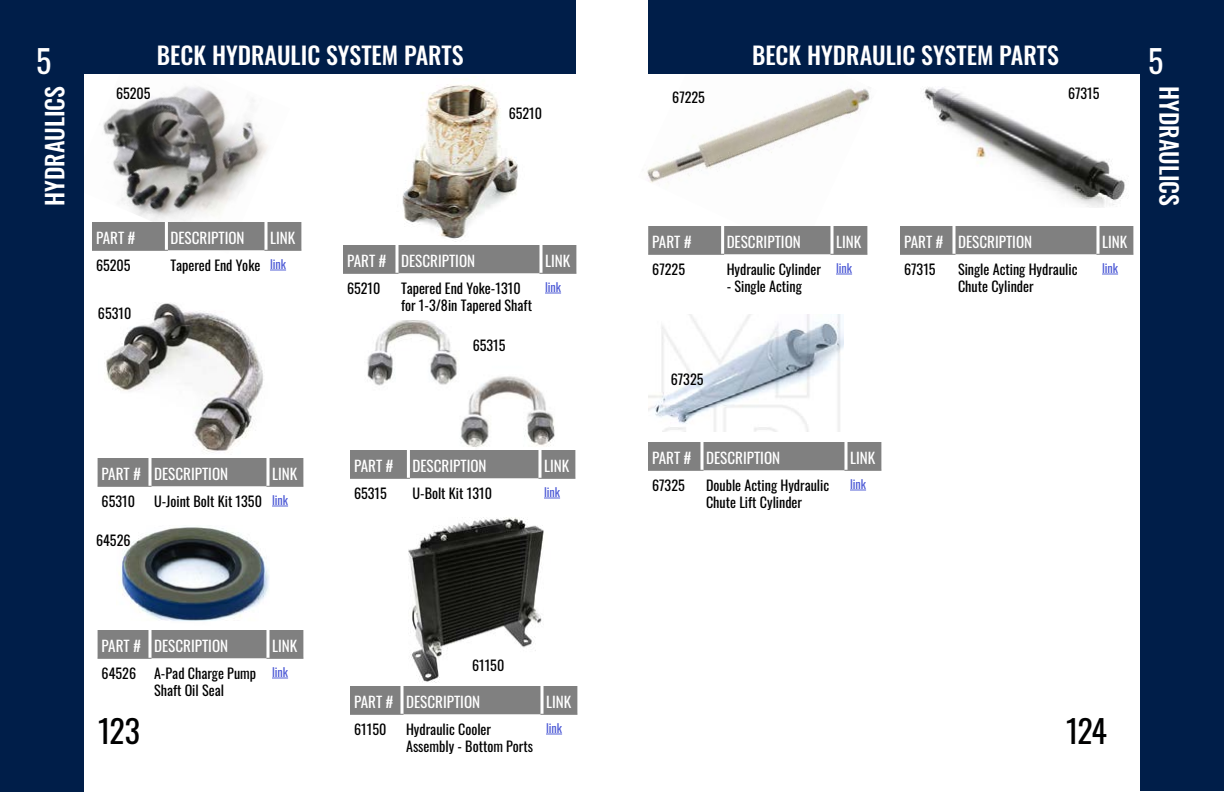
<style>
.page{position:relative;width:1224px;height:792px;background:#fff}
.page>*{position:absolute;margin:0;border:0;box-sizing:border-box;transform-origin:0 0}
.t1{font:32px "Oswald";letter-spacing:-.04em;color:#000101}
.t2{font:32px "Oswald";color:#fff}
.t3{font:500 24px "Oswald";color:#fff}
.t4{font:15.1px "Oswald";color:#fff}
.t5{font:14.1px/17px "Oswald";color:#000}
.t6{font:12.1px "Oswald";color:#4f5cd6}
</style>
<div class="page">
<img style="left:648px;top:314px;width:196px;height:118px">
<img style="left:924px;top:87px;width:202px;height:121px">
<img style="left:647px;top:88px;width:223px;height:165px">
<img style="left:408px;top:517px;width:136px;height:166px">
<img style="left:119px;top:527px;width:150px;height:94px">
<img style="left:367px;top:320px;width:188px;height:127px">
<img style="left:106px;top:303px;width:157px;height:150px">
<img style="left:402px;top:85px;width:116px;height:157px">
<img style="left:103px;top:86px;width:165px;height:165px">
<div style="left:0;top:0;width:84px;height:792px;background:#001e49"></div>
<div style="left:0;top:0;width:1224px;height:74px;background:#001e49"></div>
<div style="left:1140px;top:0;width:84px;height:791px;background:#001e49"></div>
<div style="left:576px;top:0;width:72px;height:86px;background:#fff"></div>
<div style="left:92px;top:222px;width:209px;height:28px;background:#808080"></div>
<hr style="left:165px;top:222px;width:3px;height:28px;background:#fff">
<svg style="left:264px;top:222px;width:4px;height:28px"></svg>
<hr style="left:92px;top:250px;width:76px;height:1px;background:#808080">
<hr style="left:264px;top:250px;width:37px;height:1px;background:#808080">
<svg style="left:270px;top:270px;width:16px;height:1px"></svg>
<div style="left:648px;top:226px;width:219px;height:28px;background:#808080"></div>
<hr style="left:721px;top:226px;width:3px;height:28px;background:#fff">
<svg style="left:830px;top:226px;width:4px;height:28px"></svg>
<hr style="left:648px;top:254px;width:76px;height:1px;background:#808080">
<hr style="left:830px;top:254px;width:37px;height:1px;background:#808080">
<svg style="left:836px;top:274px;width:16px;height:1px"></svg>
<div style="left:98px;top:458px;width:205px;height:28px;background:#808080"></div>
<svg style="left:148px;top:458px;width:4px;height:28px"></svg>
<svg style="left:266px;top:458px;width:4px;height:28px"></svg>
<hr style="left:98px;top:486px;width:54px;height:1px;background:#808080">
<hr style="left:266px;top:486px;width:37px;height:1px;background:#808080">
<svg style="left:272px;top:506px;width:16px;height:1px"></svg>
<div style="left:98px;top:630px;width:205px;height:28px;background:#808080"></div>
<svg style="left:148px;top:630px;width:4px;height:28px"></svg>
<svg style="left:266px;top:630px;width:4px;height:28px"></svg>
<hr style="left:98px;top:658px;width:54px;height:1px;background:#808080">
<hr style="left:266px;top:658px;width:37px;height:1px;background:#808080">
<svg style="left:272px;top:678px;width:16px;height:1px"></svg>
<div style="left:343px;top:245px;width:233px;height:28px;background:#808080"></div>
<svg style="left:395px;top:245px;width:4px;height:28px"></svg>
<svg style="left:539px;top:245px;width:4px;height:28px"></svg>
<hr style="left:343px;top:273px;width:56px;height:1px;background:#808080">
<hr style="left:539px;top:273px;width:37px;height:1px;background:#808080">
<svg style="left:545px;top:293px;width:16px;height:1px"></svg>
<div style="left:900px;top:226px;width:233px;height:28px;background:#808080"></div>
<svg style="left:952px;top:226px;width:4px;height:28px"></svg>
<svg style="left:1096px;top:226px;width:4px;height:28px"></svg>
<hr style="left:900px;top:254px;width:56px;height:1px;background:#808080">
<hr style="left:1096px;top:254px;width:37px;height:1px;background:#808080">
<svg style="left:1102px;top:274px;width:16px;height:1px"></svg>
<div style="left:648px;top:442px;width:233px;height:28px;background:#808080"></div>
<svg style="left:700px;top:442px;width:4px;height:28px"></svg>
<svg style="left:844px;top:442px;width:4px;height:28px"></svg>
<hr style="left:648px;top:470px;width:56px;height:1px;background:#808080">
<hr style="left:844px;top:470px;width:37px;height:1px;background:#808080">
<svg style="left:850px;top:490px;width:16px;height:1px"></svg>
<div style="left:350px;top:450px;width:225px;height:28px;background:#808080"></div>
<hr style="left:407px;top:450px;width:3px;height:28px;background:#fff">
<svg style="left:538px;top:450px;width:4px;height:28px"></svg>
<hr style="left:350px;top:478px;width:60px;height:1px;background:#808080">
<hr style="left:538px;top:478px;width:37px;height:1px;background:#808080">
<svg style="left:544px;top:498px;width:16px;height:1px"></svg>
<div style="left:350px;top:686px;width:227px;height:28px;background:#808080"></div>
<svg style="left:400px;top:686px;width:4px;height:28px"></svg>
<svg style="left:540px;top:686px;width:4px;height:28px"></svg>
<hr style="left:350px;top:714px;width:54px;height:1px;background:#808080">
<hr style="left:540px;top:714px;width:37px;height:1px;background:#808080">
<svg style="left:546px;top:734px;width:16px;height:1px"></svg>
<h2 class="t3" style="left:157px;top:42px;width:308px">BECK HYDRAULIC SYSTEM PARTS</h2>
<h2 class="t3" style="left:752px;top:42px;width:308px">BECK HYDRAULIC SYSTEM PARTS</h2>
<h1 class="t2" style="left:36px;top:33px;width:17px">5</h1>
<h1 class="t2" style="left:1148px;top:33px;width:17px">5</h1>
<h2 class="t3" style="left:42px;top:206px;width:122px;rotate:-90deg">HYDRAULICS</h2>
<h2 class="t3" style="left:1182px;top:86px;width:122px;rotate:90deg">HYDRAULICS</h2>
<p class="t5" style="left:116px;top:83px;width:36px">65205</p>
<p class="t5" style="left:672px;top:87px;width:34px">67225</p>
<p class="t5" style="left:1068px;top:83px;width:33px">67315</p>
<p class="t5" style="left:509px;top:103px;width:35px">65210</p>
<p class="t4" style="left:96px;top:225px;width:41px">PART #</p>
<p class="t4" style="left:170px;top:225px;width:76px">DESCRIPTION</p>
<p class="t4" style="left:270px;top:225px;width:27px">LINK</p>
<p class="t5" style="left:96px;top:256px;width:36px">65205</p>
<p class="t5" style="left:170px;top:256px;width:117px">Tapered End Yoke <sup>link</sup></p>
<p class="t5" style="left:98px;top:303px;width:35px">65310</p>
<p class="t4" style="left:102px;top:461px;width:128px">PART # DESCRIPTION</p>
<p class="t4" style="left:272px;top:461px;width:27px">LINK</p>
<p class="t5" style="left:102px;top:492px;width:35px">65310</p>
<p class="t5" style="left:154px;top:492px;width:136px">U-Joint Bolt Kit 1350 <sup>link</sup></p>
<p class="t5" style="left:96px;top:530px;width:36px">64526</p>
<p class="t4" style="left:347px;top:248px;width:130px">PART # DESCRIPTION</p>
<p class="t4" style="left:545px;top:248px;width:27px">LINK</p>
<p class="t5" style="left:347px;top:279px;width:35px">65210</p>
<p class="t5" style="left:401px;top:279px;width:133px">Tapered End Yoke-1310 for 1-3/8in Tapered Shaft</p>
<p class="t6" style="left:545px;top:276px;width:18px">link</p>
<p class="t5" style="left:473px;top:335px;width:34px">65315</p>
<p class="t4" style="left:354px;top:453px;width:41px">PART #</p>
<p class="t4" style="left:412px;top:453px;width:76px">DESCRIPTION</p>
<p class="t4" style="left:544px;top:453px;width:27px">LINK</p>
<p class="t5" style="left:354px;top:484px;width:34px">65315</p>
<p class="t5" style="left:412px;top:484px;width:81px">U-Bolt Kit 1310</p>
<p class="t6" style="left:544px;top:481px;width:18px">link</p>
<p class="t4" style="left:652px;top:229px;width:41px">PART #</p>
<p class="t4" style="left:727px;top:229px;width:76px">DESCRIPTION</p>
<p class="t4" style="left:836px;top:229px;width:27px">LINK</p>
<p class="t5" style="left:652px;top:260px;width:34px">67225</p>
<p class="t5" style="left:727px;top:260px;width:96px">Hydraulic Cylinder</p>
<p class="t5" style="left:727px;top:277px;width:77px">- Single Acting</p>
<p class="t6" style="left:836px;top:257px;width:18px">link</p>
<p class="t4" style="left:904px;top:229px;width:130px">PART # DESCRIPTION</p>
<p class="t4" style="left:1102px;top:229px;width:27px">LINK</p>
<p class="t5" style="left:904px;top:260px;width:33px">67315</p>
<p class="t5" style="left:958px;top:260px;width:121px">Single Acting Hydraulic<br>Chute Cylinder</p>
<p class="t6" style="left:1102px;top:257px;width:18px">link</p>
<p class="t5" style="left:671px;top:369px;width:34px">67325</p>
<p class="t4" style="left:652px;top:445px;width:130px">PART # DESCRIPTION</p>
<p class="t4" style="left:850px;top:445px;width:27px">LINK</p>
<p class="t5" style="left:652px;top:476px;width:34px">67325</p>
<p class="t5" style="left:706px;top:476px;width:125px">Double Acting Hydraulic<br>Chute Lift Cylinder</p>
<p class="t6" style="left:850px;top:473px;width:18px">link</p>
<p class="t4" style="left:102px;top:633px;width:128px">PART # DESCRIPTION</p>
<p class="t4" style="left:272px;top:633px;width:27px">LINK</p>
<p class="t5" style="left:102px;top:664px;width:36px">64526</p>
<p class="t5" style="left:154px;top:664px;width:104px">A-Pad Charge Pump<br>Shaft Oil Seal</p>
<p class="t6" style="left:272px;top:661px;width:18px">link</p>
<p class="t5" style="left:472px;top:655px;width:34px">61150</p>
<p class="t4" style="left:354px;top:689px;width:128px">PART # DESCRIPTION</p>
<p class="t4" style="left:546px;top:689px;width:27px">LINK</p>
<p class="t5" style="left:354px;top:720px;width:34px">61150</p>
<p class="t5" style="left:406px;top:720px;width:129px">Hydraulic Cooler<br>Assembly - Bottom Ports</p>
<p class="t6" style="left:546px;top:717px;width:18px">link</p>
<h1 class="t1" style="left:98px;top:703px;width:44px">123</h1>
<h1 class="t1" style="left:1066px;top:703px;width:42px">124</h1>
</div>
